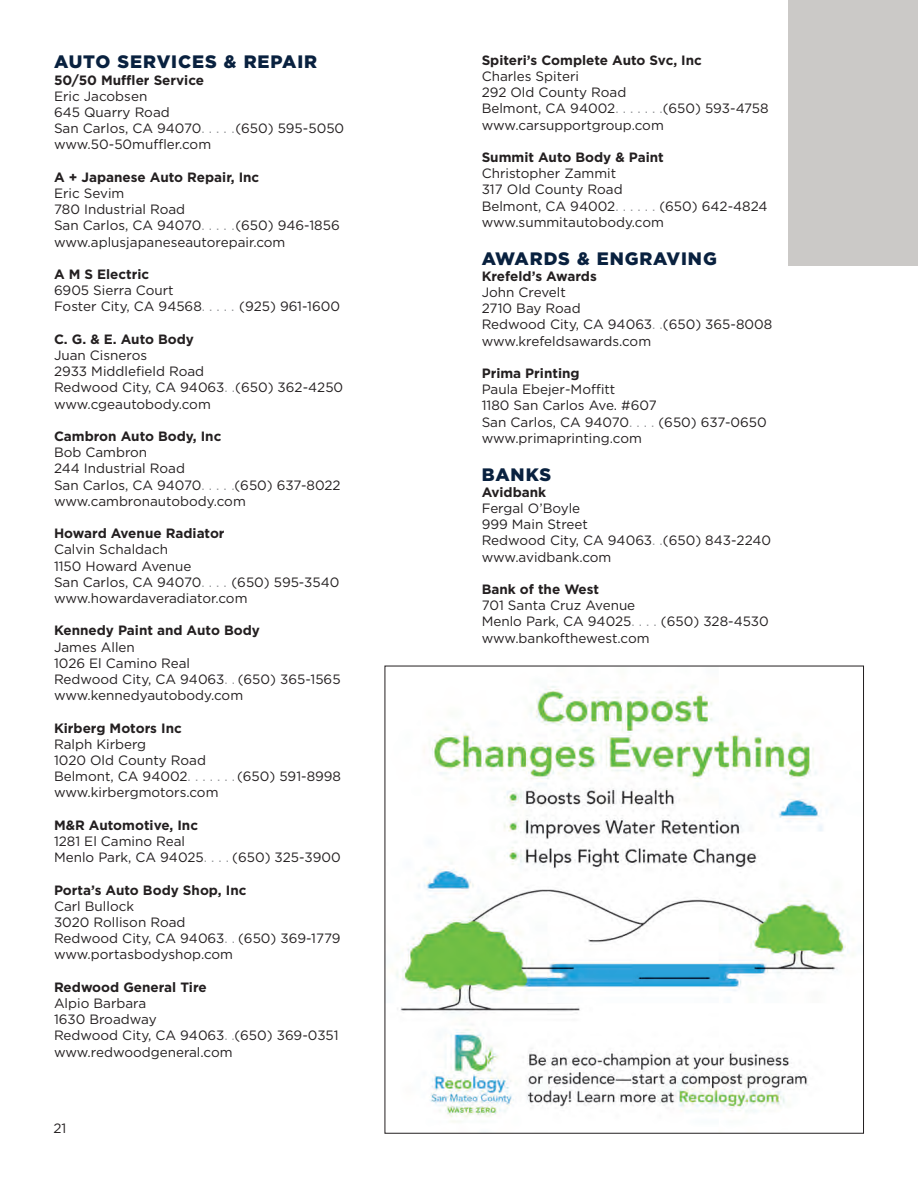
<style>
.page{position:relative;width:918px;height:1188px;background:#fff}
.page>*{position:absolute;margin:0;border:0;box-sizing:border-box;transform-origin:0 0}
.Subhead{font:900 18px "Gotham";letter-spacing:.05em;color:#09213f}
.t1{font:13.5px "Gotham";color:#231f20}
.t2{font:700 13.5px "Gotham";color:#231f20}
.s1{color:#939598}
</style>
<div class="page">
<div style="left:788px;top:0;width:130px;height:266px;background:#cbc9c7"></div>
<svg style="left:396px;top:686px;width:458px;height:436px"></svg>
<p class="Subhead" style="left:54px;top:50px;width:265px">AUTO SERVICES &amp; REPAIR</p>
<p class="t2" style="left:54px;top:71px;width:152px">50/50 Muffler Service</p>
<p class="t1" style="left:54px;top:87px;width:95px">Eric Jacobsen</p>
<p class="t1" style="left:54px;top:104px;width:117px">645 Quarry Road</p>
<p class="t1" style="left:54px;top:120px;width:292px">San Carlos, CA 94070<span class="s1">. . . . .</span>(650) 595-5050</p>
<p class="t1" style="left:54px;top:136px;width:159px">www.50-50muffler.com</p>
<p class="t2" style="left:54px;top:168px;width:207px">A + Japanese Auto Repair, Inc</p>
<p class="t1" style="left:54px;top:185px;width:72px">Eric Sevim</p>
<p class="t1" style="left:54px;top:201px;width:133px">780 Industrial Road</p>
<p class="t1" style="left:54px;top:217px;width:287px">San Carlos, CA 94070<span class="s1">. . . . .</span>(650) 946-1856</p>
<p class="t1" style="left:54px;top:233px;width:233px">www.aplusjapaneseautorepair.com</p>
<p class="t2" style="left:54px;top:265px;width:97px">A M S Electric</p>
<p class="t1" style="left:54px;top:282px;width:121px">6905 Sierra Court</p>
<p class="t1" style="left:54px;top:298px;width:288px">Foster City, CA 94568<span class="s1">. . . . .</span> (925) 961-1600</p>
<p class="t2" style="left:54px;top:330px;width:142px">C. G. &amp; E. Auto Body</p>
<p class="t1" style="left:54px;top:347px;width:95px">Juan Cisneros</p>
<p class="t1" style="left:54px;top:363px;width:152px">2933 Middlefield Road</p>
<p class="t1" style="left:54px;top:379px;width:291px">Redwood City, CA 94063<span class="s1">. .</span>(650) 362-4250</p>
<p class="t1" style="left:54px;top:395px;width:158px">www.cgeautobody.com</p>
<p class="t2" style="left:54px;top:427px;width:169px">Cambron Auto Body, Inc</p>
<p class="t1" style="left:54px;top:444px;width:95px">Bob Cambron</p>
<p class="t1" style="left:54px;top:460px;width:133px">244 Industrial Road</p>
<p class="t1" style="left:54px;top:476px;width:288px">San Carlos, CA 94070<span class="s1">. . . . .</span>(650) 637-8022</p>
<p class="t1" style="left:54px;top:492px;width:193px">www.cambronautobody.com</p>
<p class="t2" style="left:54px;top:524px;width:172px">Howard Avenue Radiator</p>
<p class="t1" style="left:54px;top:541px;width:116px">Calvin Schaldach</p>
<p class="t1" style="left:54px;top:557px;width:139px">1150 Howard Avenue</p>
<p class="t1" style="left:54px;top:573px;width:287px">San Carlos, CA 94070<span class="s1">. . . .</span> (650) 595-3540</p>
<p class="t1" style="left:54px;top:590px;width:195px">www.howardaveradiator.com</p>
<p class="t2" style="left:54px;top:622px;width:207px">Kennedy Paint and Auto Body</p>
<p class="t1" style="left:54px;top:638px;width:82px">James Allen</p>
<p class="t1" style="left:54px;top:654px;width:138px">1026 El Camino Real</p>
<p class="t1" style="left:54px;top:671px;width:288px">Redwood City, CA 94063<span class="s1">. .</span> (650) 365-1565</p>
<p class="t1" style="left:54px;top:687px;width:191px">www.kennedyautobody.com</p>
<p class="t2" style="left:54px;top:719px;width:129px">Kirberg Motors Inc</p>
<p class="t1" style="left:54px;top:735px;width:94px">Ralph Kirberg</p>
<p class="t1" style="left:54px;top:752px;width:154px">1020 Old County Road</p>
<p class="t1" style="left:54px;top:768px;width:289px">Belmont, CA 94002<span class="s1">. . . . . . .</span> (650) 591-8998</p>
<p class="t1" style="left:54px;top:784px;width:166px">www.kirbergmotors.com</p>
<p class="t2" style="left:54px;top:816px;width:146px">M&amp;R Automotive, Inc</p>
<p class="t1" style="left:54px;top:833px;width:133px">1281 El Camino Real</p>
<p class="t1" style="left:54px;top:849px;width:288px">Menlo Park, CA 94025<span class="s1">. . . .</span> (650) 325-3900</p>
<p class="t2" style="left:54px;top:881px;width:194px">Porta’s Auto Body Shop, Inc</p>
<p class="t1" style="left:54px;top:897px;width:82px">Carl Bullock</p>
<p class="t1" style="left:54px;top:914px;width:133px">3020 Rollison Road</p>
<p class="t1" style="left:54px;top:930px;width:288px">Redwood City, CA 94063<span class="s1">. .</span> (650) 369-1779</p>
<p class="t1" style="left:54px;top:946px;width:181px">www.portasbodyshop.com</p>
<p class="t2" style="left:54px;top:978px;width:154px">Redwood General Tire</p>
<p class="t1" style="left:54px;top:995px;width:94px">Alpio Barbara</p>
<p class="t1" style="left:54px;top:1011px;width:104px">1630 Broadway</p>
<p class="t1" style="left:54px;top:1027px;width:286px">Redwood City, CA 94063<span class="s1">. .</span>(650) 369-0351</p>
<p class="t1" style="left:54px;top:1043px;width:180px">www.redwoodgeneral.com</p>
<p class="t1" style="left:53px;top:1120px;width:14px">21</p>
<p class="t2" style="left:482px;top:51px;width:222px">Spiteri’s Complete Auto Svc, Inc</p>
<p class="t1" style="left:482px;top:68px;width:99px">Charles Spiteri</p>
<p class="t1" style="left:482px;top:84px;width:146px">292 Old County Road</p>
<p class="t1" style="left:482px;top:100px;width:289px">Belmont, CA 94002<span class="s1">. . . . . . .</span>(650) 593-4758</p>
<p class="t1" style="left:482px;top:116px;width:184px">www.carsupportgroup.com</p>
<p class="t2" style="left:482px;top:148px;width:184px">Summit Auto Body &amp; Paint</p>
<p class="t1" style="left:482px;top:165px;width:136px">Christopher Zammit</p>
<p class="t1" style="left:482px;top:181px;width:143px">317 Old County Road</p>
<p class="t1" style="left:482px;top:197px;width:287px">Belmont, CA 94002<span class="s1">. . . . . .</span> (650) 642-4824</p>
<p class="t1" style="left:482px;top:213px;width:184px">www.summitautobody.com</p>
<p class="Subhead" style="left:482px;top:246px;width:237px">AWARDS &amp; ENGRAVING</p>
<p class="t2" style="left:482px;top:267px;width:117px">Krefeld’s Awards</p>
<p class="t1" style="left:482px;top:284px;width:86px">John Crevelt</p>
<p class="t1" style="left:482px;top:300px;width:101px">2710 Bay Road</p>
<p class="t1" style="left:482px;top:316px;width:292px">Redwood City, CA 94063<span class="s1">. .</span>(650) 365-8008</p>
<p class="t1" style="left:482px;top:332px;width:171px">www.krefeldsawards.com</p>
<p class="t2" style="left:482px;top:364px;width:99px">Prima Printing</p>
<p class="t1" style="left:482px;top:381px;width:135px">Paula Ebejer-Moffitt</p>
<p class="t1" style="left:482px;top:397px;width:177px">1180 San Carlos Ave. #607</p>
<p class="t1" style="left:482px;top:413px;width:287px">San Carlos, CA 94070<span class="s1">. . . .</span> (650) 637-0650</p>
<p class="t1" style="left:482px;top:429px;width:162px">www.primaprinting.com</p>
<p class="Subhead" style="left:482px;top:462px;width:71px">BANKS</p>
<p class="t2" style="left:482px;top:483px;width:66px">Avidbank</p>
<p class="t1" style="left:482px;top:500px;width:100px">Fergal O’Boyle</p>
<p class="t1" style="left:482px;top:516px;width:108px">999 Main Street</p>
<p class="t1" style="left:482px;top:532px;width:291px">Redwood City, CA 94063<span class="s1">. .</span>(650) 843-2240</p>
<p class="t1" style="left:482px;top:548px;width:131px">www.avidbank.com</p>
<p class="t2" style="left:482px;top:580px;width:119px">Bank of the West</p>
<p class="t1" style="left:482px;top:597px;width:155px">701 Santa Cruz Avenue</p>
<p class="t1" style="left:482px;top:613px;width:289px">Menlo Park, CA 94025<span class="s1">. . . .</span> (650) 328-4530</p>
<p class="t1" style="left:482px;top:629px;width:169px">www.bankofthewest.com</p>
</div>
